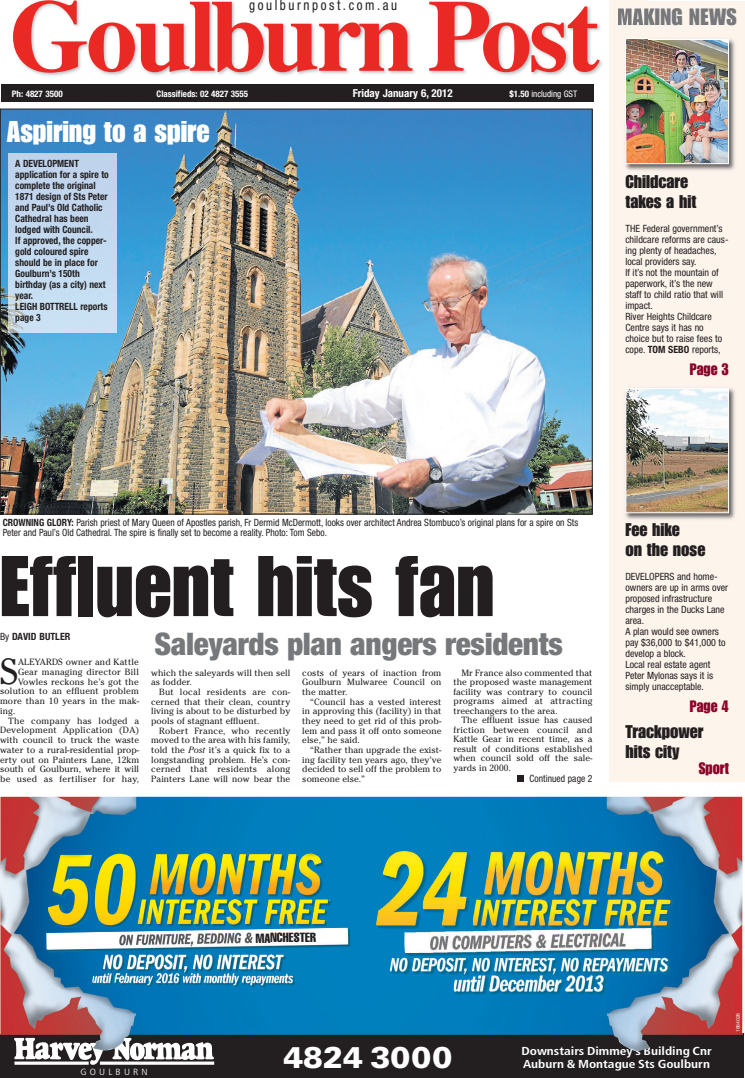
<style>
.page{position:relative;width:745px;height:1078px;background:#fff}
.page>*{position:absolute;margin:0;border:0;box-sizing:border-box;transform-origin:0 0}
.t1{font:700 102px "Times";letter-spacing:-.03em;color:#ea2924}
.t2{font:84.1px "Impact";color:#231f20}
.t3{font:36px "Cheltenham";color:#231f20}
.t4{font:900 condensed 31.1px "Helvetica Neue";letter-spacing:-.01em;color:#76787b}
.t5{font:29.9px "Univers Black+TXSRTI";color:#fff}
.t6{font:29.4px "Impact";color:#fff}
.t7{font:23.1px "Impact";letter-spacing:.02em;color:#76787b}
.t8{font:18px/20px "Impact";color:#231f20}
.t9{font:16.2px "Impact";color:#8b0128;scale:.95 1}
.t10{font:condensed 14px "Helvetica Neue";letter-spacing:.195em;color:#231f20;scale:.93 1}
.t11{font:13px "Helvetica Compressed+IBORZB";color:#231f20}
.t12{font:11.6px/13px "Frutiger Bold Cn+ADLXLF";color:#fff;scale:1.16 1}
.t13{font:700 condensed 11px "Helvetica Neue";color:#fff}
.t14{font:condensed 10px/11px "Helvetica Neue";color:#231f20}
.t15{font:700 condensed 10px/11px "Helvetica Neue";color:#231f20;scale:.95 1}
.t16{font:condensed 10px/10px "Helvetica Neue";color:#231f20;scale:.95 1}
.t17{font:700 condensed 10px "Helvetica Neue";color:#231f20}
.t18{font:9px/9.7px "Cheltenham";letter-spacing:.005em;color:#231f20;text-align:justify}
.t19{font:9px "Cheltenham";letter-spacing:.025em;color:#231f20}
.t20{font:700 condensed 9px "Helvetica Neue";color:#fff}
.t21{font:condensed 9px "Helvetica Neue";color:#fff}
.t22{font:9px "Frutiger Light Cn+THDXNZ";letter-spacing:.3em;color:#fff;scale:1.16 1}
.t23{font:5px "Helvetica Neue Roman+CWAUXQ";color:#fff}
.s1{font-weight:700}
.s2{font-weight:400}
.s3{font-style:italic}
</style>
<div class="page">
<div style="left:609px;top:1px;width:135px;height:780px;background:#fdf4ec"></div>
<img style="left:625px;top:38px;width:110px;height:133px">
<img style="left:627px;top:41px;width:99px;height:121px">
<div style="left:625px;top:39px;width:103px;height:125px;border:1px solid #fff"></div>
<img style="left:625px;top:388px;width:110px;height:132px">
<img style="left:627px;top:390px;width:99px;height:121px">
<div style="left:625px;top:388px;width:103px;height:125px;border:1px solid #fff"></div>
<img style="left:0;top:0;width:646px;height:123px">
<img style="left:617px;top:8px;width:29px;height:17px">
<svg style="left:625px;top:39px;width:21px;height:1px"></svg>
<div style="left:1px;top:85px;width:592px;height:17px;background:#231f20"></div>
<img style="left:2px;top:111px;width:588px;height:401px">
<svg style="left:517px;top:775px;width:6px;height:6px"></svg>
<div style="left:8px;top:153px;width:108px;height:179px;background:#c3daf0"></div>
<div style="left:0;top:1032px;width:743px;height:45px;background:#231f20"></div>
<svg style="left:14px;top:1051px;width:200px;height:13px"></svg>
<img style="left:0;top:796px;width:742px;height:255px">
<img style="left:375px;top:849px;width:298px;height:107px">
<img style="left:59px;top:853px;width:265px;height:75px">
<div style="left:254px;top:931px;width:28px;height:11px;background:#fff"></div>
<h3 class="t10" style="left:249px;top:0;width:160px">goulburnpost.com.au</h3>
<h1 class="t1" style="left:9px;top:-1px;width:591px">Goulburn Post</h1>
<p class="t20" style="left:12px;top:91px;width:52px">Ph: 4827 3500</p>
<p class="t20" style="left:156px;top:91px;width:93px">Classifieds: 02 4827 3555</p>
<p class="t13" style="left:352px;top:89px;width:101px">Friday January 6, 2012</p>
<p class="t21" style="left:509px;top:91px;width:69px"><span class="s1">$1.50</span> including GST</p>
<h3 class="t6" style="left:7px;top:120px;width:204px">Aspiring to a spire</h3>
<p class="t15" style="left:15px;top:159px;width:100px">A DEVELOPMENT application for a spire to complete the original<br>1871 design of Sts Peter and Paul’s Old Catholic<br>Cathedral has been lodged with Council.<br>If approved, the copper&shy;gold coloured spire should be in place for<br>Goulburn’s 150th birthday (as a city) next year.<br>LEIGH BOTTRELL reports page 3</p>
<h3 class="t7" style="left:617px;top:9px;width:121px">MAKING NEWS</h3>
<h3 class="t8" style="left:625px;top:173px;width:72px">Childcare takes a hit</h3>
<p class="t14" style="left:625px;top:223px;width:105px">THE Federal government’s childcare reforms are caus&shy;ing plenty of headaches, local providers say.<br>If it’s not the mountain of paperwork, it’s the new staff to child ratio that will impact.<br>River Heights Childcare<br>Centre says it has no choice but to raise fees to cope. <span class="s1">TOM SEBO</span> reports,</p>
<h3 class="t9" style="left:689px;top:364px;width:43px">Page 3</h3>
<p class="t16" style="left:3px;top:518px;width:606px"><span class="s1">CROWNING GLORY:</span> Parish priest of Mary Queen of Apostles parish, Fr Dermid McDermott, looks over architect Andrea Stombuco’s original plans for a spire on Sts<br>Peter and Paul’s Old Cathedral. The spire is finally set to become a reality. Photo: Tom Sebo.</p>
<h2 class="t2" style="left:0;top:556px;width:496px">Effluent hits fan</h2>
<h3 class="t4" style="left:154px;top:632px;width:409px">Saleyards plan angers residents</h3>
<p class="t17" style="left:0;top:633px;width:72px"><span class="s2">By</span> DAVID BUTLER</p>
<h3 class="t3" style="left:-1px;top:658px;width:20px">S</h3>
<p class="t18" style="left:18px;top:658px;width:122px">ALEYARDS owner and Kattle</p>
<p class="t18" style="left:18px;top:667px;width:122px">Gear managing director Bill</p>
<p class="t18" style="left:18px;top:677px;width:122px">Vowles reckons he’s got the</p>
<p class="t18" style="left:0;top:687px;width:140px">solution to an effluent problem</p>
<p class="t18" style="left:0;top:697px;width:140px">more than 10 years in the mak-</p>
<p class="t18" style="left:0;top:706px;width:17px">ing.</p>
<p class="t19" style="left:8px;top:717px;width:132px">The company has lodged a</p>
<p class="t19" style="left:0;top:726px;width:140px">Development Application (DA)</p>
<p class="t18" style="left:0;top:736px;width:140px">with council to truck the waste</p>
<p class="t18" style="left:0;top:745px;width:140px">water to a rural-residential prop-</p>
<p class="t18" style="left:0;top:755px;width:140px">erty out on Painters Lane, 12km</p>
<p class="t18" style="left:0;top:765px;width:140px">south of Goulburn, where it will</p>
<p class="t19" style="left:0;top:775px;width:140px">be used as fertiliser for hay,</p>
<p class="t18" style="left:302px;top:668px;width:140px">costs of years of inaction from Goulburn Mulwaree Council on the matter.</p>
<p class="t18" style="left:302px;top:697px;width:140px;text-indent:8px">“Council has a vested interest in approving this (facility) in that they need to get rid of this prob&shy;lem and pass it off onto someone else,” he said.</p>
<p class="t18" style="left:302px;top:745px;width:140px;text-indent:8px">“Rather than upgrade the exist&shy;ing facility ten years ago, they’ve decided to sell off the problem to someone else.”</p>
<p class="t18" style="left:453px;top:668px;width:140px;text-indent:8px">Mr France also commented that the proposed waste management facility was contrary to council programs aimed at attracting treechangers to the area.</p>
<p class="t18" style="left:453px;top:716px;width:140px;text-indent:8px">The effluent issue has caused friction between council and Kattle Gear in recent time, as a result of conditions established when council sold off the sale&shy;yards in 2000.</p>
<p class="t16" style="left:529px;top:774px;width:68px">Continued page 2</p>
<p class="t18" style="left:151px;top:668px;width:140px">which the saleyards will then sell as fodder.</p>
<p class="t18" style="left:151px;top:687px;width:140px;text-indent:8px">But local residents are con&shy;cerned that their clean, country living is about to be disturbed by pools of stagnant effluent.</p>
<p class="t18" style="left:151px;top:726px;width:140px;text-indent:8px">Robert France, who recently moved to the area with his family, told the <span class="s3">Post</span> it’s a quick fix to a longstanding problem. He’s con&shy;cerned that residents along Painters Lane will now bear the</p>
<h3 class="t8" style="left:625px;top:520px;width:81px">Fee hike<br>on the nose</h3>
<p class="t14" style="left:625px;top:571px;width:104px">DEVELOPERS and home&shy;owners are up in arms over proposed infrastructure charges in the Ducks Lane area.<br>A plan would see owners pay $36,000 to $41,000 to develop a block.<br>Local real estate agent<br>Peter Mylonas says it is simply unacceptable.</p>
<h3 class="t9" style="left:689px;top:700px;width:43px">Page 4</h3>
<h3 class="t8" style="left:625px;top:722px;width:79px">Trackpower hits city</h3>
<h3 class="t9" style="left:698px;top:761px;width:33px">Sport</h3>
<h3 class="t11" style="left:255px;top:933px;width:62px;rotate:-1deg">MANCHESTER</h3>
<p class="t23" style="left:734px;top:1031px;width:21px;rotate:-90deg">1664026</p>
<p class="t22" style="left:81px;top:1066px;width:59px">GOULBURN</p>
<h3 class="t5" style="left:283px;top:1038px;width:170px">4824 3000</h3>
<p class="t12" style="left:521px;top:1045px;width:165px">Downstairs Dimmey’s Building Cnr<br>Auburn &amp; Montague Sts Goulburn</p>
</div>
